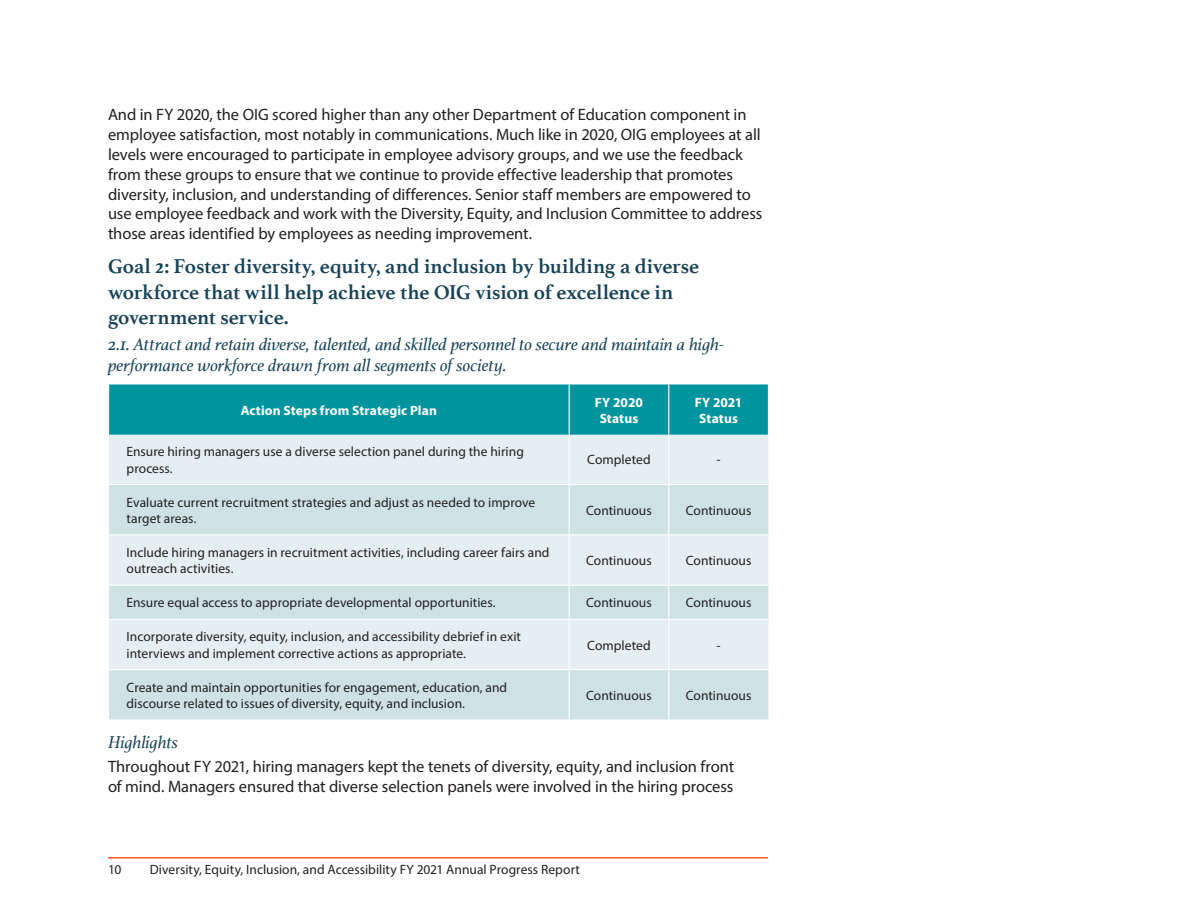
<style>
.page{position:relative;width:1188px;height:918px;background:#fff}
.page>*{position:absolute;margin:0;border:0;box-sizing:border-box;transform-origin:0 0}
.Heading2{font:700 21px/25.2px "Athelas";letter-spacing:-.01em;color:#174257}
.Heading_3{font:italic 18px/21.6px "Athelas";letter-spacing:-.01em;color:#174257}
.BodyText{font:16.5px/19.8px "Myriad Pro";letter-spacing:-.005em;color:#231f20}
.t1{font:13.5px/16.2px "Myriad Pro";letter-spacing:.005em;color:#231f20}
.t2{font:700 13.5px/16.2px "Myriad Pro";letter-spacing:.01em;color:#fff;text-align:center}
</style>
<div class="page">
<hr style="left:108px;top:857px;width:660px;height:2px;background:#f25929">
<div style="left:109px;top:384px;width:659px;height:51px;background:#00949f"></div>
<div style="left:109px;top:435px;width:659px;height:49px;background:#e5eff1"></div>
<svg style="left:109px;top:485px;width:659px;height:234px;background:#d8e7ea"></svg>
<hr style="left:668px;top:384px;width:1px;height:51px;background:#fff">
<hr style="left:668px;top:435px;width:1px;height:49px;background:#fff">
<hr style="left:668px;top:485px;width:1px;height:49px;background:#fff">
<hr style="left:668px;top:535px;width:1px;height:50px;background:#fff">
<hr style="left:668px;top:586px;width:1px;height:33px;background:#fff">
<hr style="left:668px;top:620px;width:1px;height:49px;background:#fff">
<hr style="left:668px;top:670px;width:1px;height:49px;background:#fff">
<hr style="left:569px;top:384px;width:1px;height:51px;background:#fff">
<hr style="left:569px;top:435px;width:1px;height:49px;background:#fff">
<hr style="left:569px;top:485px;width:1px;height:49px;background:#fff">
<hr style="left:108px;top:534px;width:461px;height:1px;background:#fff">
<hr style="left:569px;top:534px;width:100px;height:1px;background:#fff">
<hr style="left:569px;top:535px;width:1px;height:50px;background:#fff">
<hr style="left:669px;top:534px;width:99px;height:1px;background:#fff">
<hr style="left:108px;top:585px;width:461px;height:1px;background:#fff">
<hr style="left:569px;top:585px;width:100px;height:1px;background:#fff">
<hr style="left:569px;top:586px;width:1px;height:33px;background:#fff">
<hr style="left:669px;top:585px;width:99px;height:1px;background:#fff">
<hr style="left:108px;top:619px;width:461px;height:1px;background:#fff">
<hr style="left:569px;top:619px;width:100px;height:1px;background:#fff">
<hr style="left:569px;top:620px;width:1px;height:49px;background:#fff">
<hr style="left:669px;top:619px;width:99px;height:1px;background:#fff">
<hr style="left:108px;top:669px;width:461px;height:1px;background:#fff">
<hr style="left:569px;top:669px;width:100px;height:1px;background:#fff">
<hr style="left:569px;top:670px;width:1px;height:49px;background:#fff">
<hr style="left:669px;top:669px;width:99px;height:1px;background:#fff">
<p class="BodyText" style="left:108px;top:105px;width:656px">And in FY 2020, the OIG scored higher than any other Department of Education component in employee satisfaction, most notably in communications. Much like in 2020, OIG employees at all levels were encouraged to participate in employee advisory groups, and we use the feedback from these groups to ensure that we continue to provide effective leadership that promotes diversity, inclusion, and understanding of differences. Senior staff members are empowered to use employee feedback and work with the Diversity, Equity, and Inclusion Committee to address those areas identified by employees as needing improvement.</p>
<p class="Heading2" style="left:108px;top:253px;width:593px">Goal 2: Foster diversity, equity, and inclusion by building a diverse workforce that will help achieve the OIG vision of excellence in government service.</p>
<p class="Heading_3" style="left:108px;top:333px;width:618px">2.1. Attract and retain diverse, talented, and skilled personnel to secure and maintain a high&shy;performance workforce drawn from all segments of society.</p>
<p class="t2" style="left:241px;top:402px;width:198px">Action Steps from Strategic Plan</p>
<p class="t2" style="left:595px;top:394px;width:50px">FY 2020<br>Status</p>
<p class="t2" style="left:695px;top:394px;width:49px">FY 2021<br>Status</p>
<p class="t1" style="left:127px;top:444px;width:399px">Ensure hiring managers use a diverse selection panel during the hiring process.</p>
<p class="t1" style="left:587px;top:452px;width:65px">Completed</p>
<p class="t1" style="left:717px;top:452px;width:6px">-</p>
<p class="t1" style="left:127px;top:494px;width:410px">Evaluate current recruitment strategies and adjust as needed to improve target areas.</p>
<p class="t1" style="left:586px;top:502px;width:67px">Continuous</p>
<p class="t1" style="left:686px;top:502px;width:67px">Continuous</p>
<p class="t1" style="left:127px;top:544px;width:424px">Include hiring managers in recruitment activities, including career fairs and outreach activities.</p>
<p class="t1" style="left:586px;top:552px;width:67px">Continuous</p>
<p class="t1" style="left:686px;top:552px;width:67px">Continuous</p>
<p class="t1" style="left:127px;top:595px;width:371px">Ensure equal access to appropriate developmental opportunities.</p>
<p class="t1" style="left:586px;top:595px;width:67px">Continuous</p>
<p class="t1" style="left:686px;top:595px;width:67px">Continuous</p>
<p class="t1" style="left:127px;top:629px;width:396px">Incorporate diversity, equity, inclusion, and accessibility debrief in exit interviews and implement corrective actions as appropriate.</p>
<p class="t1" style="left:587px;top:637px;width:65px">Completed</p>
<p class="t1" style="left:717px;top:637px;width:6px">-</p>
<p class="t1" style="left:127px;top:679px;width:382px">Create and maintain opportunities for engagement, education, and discourse related to issues of diversity, equity, and inclusion.</p>
<p class="t1" style="left:586px;top:687px;width:67px">Continuous</p>
<p class="t1" style="left:686px;top:687px;width:67px">Continuous</p>
<p class="Heading_3" style="left:108px;top:731px;width:72px">Highlights</p>
<p class="BodyText" style="left:108px;top:757px;width:628px">Throughout FY 2021, hiring managers kept the tenets of diversity, equity, and inclusion front of mind. Managers ensured that diverse selection panels were involved in the hiring process</p>
<p class="t1" style="left:108px;top:861px;width:15px">10</p>
<p class="t1" style="left:150px;top:861px;width:432px">Diversity, Equity, Inclusion, and Accessibility FY 2021 Annual Progress Report</p>
</div>
